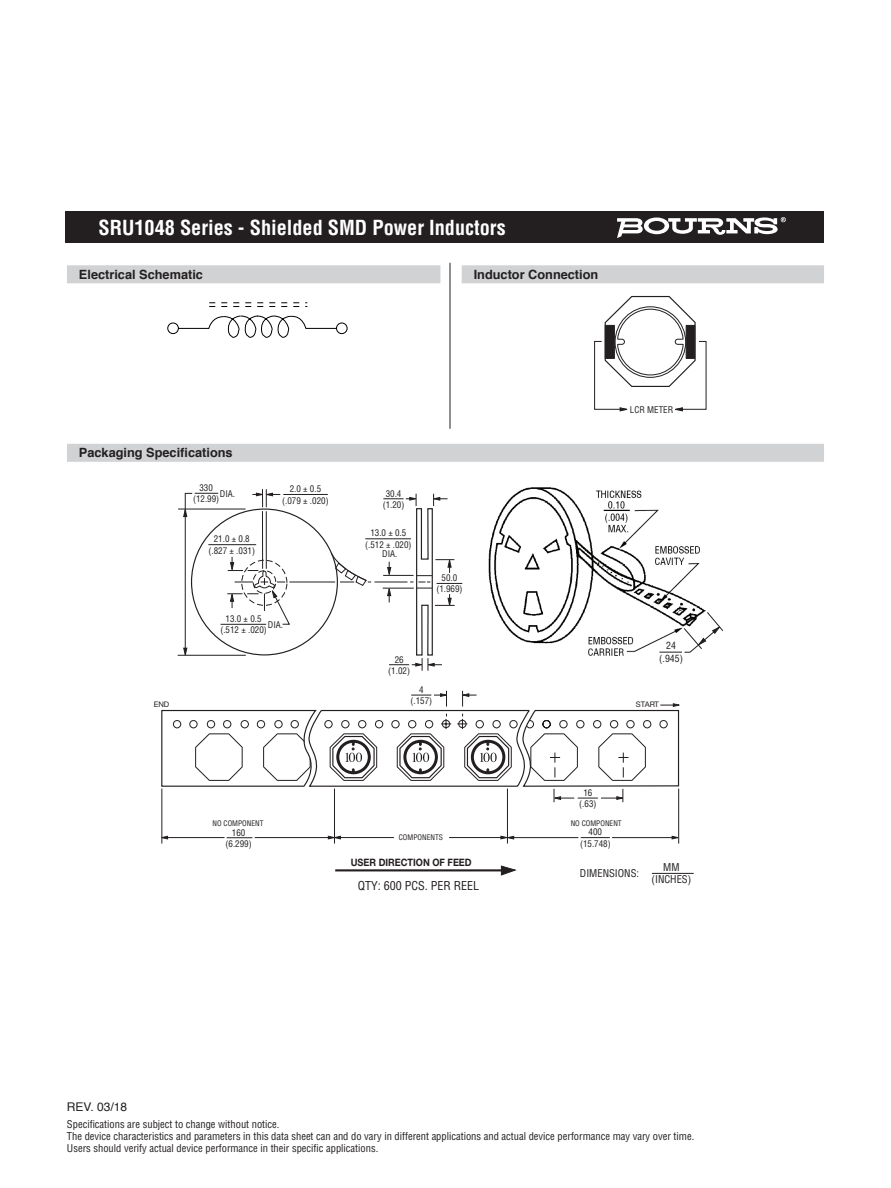
<style>
.page{position:relative;width:891px;height:1188px;background:#fff}
.page>*{position:absolute;margin:0;border:0;box-sizing:border-box;transform-origin:0 0}
.t1{font:700 condensed 22.5px "Helvetica";color:#fff}
.t2{font:700 condensed 20.25px "Helvetica";color:#fff}
.t3{font:700 12.75px "Helvetica";color:#231f20}
.t4{font:condensed 12px "Helvetica";color:#231f20}
.t5{font:12px "Helvetica";color:#231f20}
.negative_type_header{font:condensed 10.5px "Helvetica";color:#231f20}
.t6{font:700 10.2px "Helvetica Neue";color:#231f20;scale:.9 1}
.t7{font:condensed 9.75px "Helvetica";color:#231f20}
.t8{font:condensed 9px/11.2px "Helvetica";color:#231f20;text-align:center}
.t9{font:7.65px "Helvetica Neue";color:#231f20}
.t10{font:condensed 7.5px "Helvetica";color:#231f20}
</style>
<div class="page">
<hr style="left:335px;top:869px;width:169px;height:2px;background:#231f20">
<svg style="left:501px;top:865px;width:15px;height:11px"></svg>
<hr style="left:162px;top:789px;width:1px;height:55px;background:#231f20">
<hr style="left:255px;top:837px;width:75px;height:1px;background:#231f20">
<hr style="left:334px;top:789px;width:1px;height:55px;background:#231f20">
<svg style="left:161px;top:836px;width:7px;height:3px"></svg>
<hr style="left:167px;top:837px;width:58px;height:1px;background:#231f20">
<svg style="left:227px;top:837px;width:25px;height:1px"></svg>
<hr style="left:449px;top:837px;width:54px;height:1px;background:#231f20">
<hr style="left:507px;top:789px;width:1px;height:55px;background:#231f20">
<svg style="left:328px;top:836px;width:13px;height:3px"></svg>
<hr style="left:339px;top:837px;width:55px;height:1px;background:#231f20">
<svg style="left:672px;top:836px;width:8px;height:3px"></svg>
<hr style="left:612px;top:837px;width:62px;height:1px;background:#231f20">
<hr style="left:678px;top:789px;width:1px;height:55px;background:#231f20">
<svg style="left:501px;top:836px;width:13px;height:3px"></svg>
<hr style="left:513px;top:837px;width:65px;height:1px;background:#231f20">
<svg style="left:581px;top:837px;width:29px;height:1px"></svg>
<svg style="left:161px;top:691px;width:518px;height:111px"></svg>
<div style="left:65px;top:212px;width:759px;height:31px;background:#231f20"></div>
<div style="left:67px;top:444px;width:757px;height:18px;background:#d1d2d4"></div>
<hr style="left:652px;top:873px;width:42px;height:1px;background:#231f20">
<svg style="left:617px;top:217px;width:169px;height:21px"></svg>
<div style="left:67px;top:265px;width:373px;height:18px;background:#d1d2d4"></div>
<div style="left:462px;top:265px;width:362px;height:18px;background:#d1d2d4"></div>
<svg style="left:167px;top:302px;width:181px;height:36px"></svg>
<svg style="left:594px;top:295px;width:113px;height:116px"></svg>
<img style="left:488px;top:487px;width:218px;height:169px">
<svg style="left:659px;top:611px;width:65px;height:42px"></svg>
<hr style="left:262px;top:511px;width:1px;height:57px;background:#231f20">
<hr style="left:266px;top:512px;width:1px;height:56px;background:#231f20">
<svg style="left:252px;top:489px;width:28px;height:18px"></svg>
<hr style="left:283px;top:494px;width:45px;height:1px;background:#231f20">
<hr style="left:178px;top:509px;width:68px;height:1px;background:#231f20">
<hr style="left:178px;top:655px;width:68px;height:1px;background:#231f20">
<svg style="left:183px;top:493px;width:35px;height:163px"></svg>
<hr style="left:221px;top:624px;width:45px;height:1px;background:#231f20">
<hr style="left:365px;top:538px;width:46px;height:1px;background:#231f20">
<svg style="left:227px;top:557px;width:63px;height:68px"></svg>
<hr style="left:208px;top:544px;width:48px;height:1px;background:#231f20">
<hr style="left:289px;top:582px;width:46px;height:1px;background:#231f20">
<svg style="left:330px;top:552px;width:41px;height:34px"></svg>
<hr style="left:375px;top:582px;width:32px;height:1px;background:#231f20">
<svg style="left:383px;top:494px;width:79px;height:177px"></svg>
<hr style="left:450px;top:263px;width:1px;height:166px;background:#231f20">
<p class="t1" style="left:97px;top:213px;width:262px">SRF0504 Series - Line Filter</p>
<p class="t2" style="left:98px;top:215px;width:409px">SRU1048 Series - Shielded SMD Power Inductors</p>
<p class="t3" style="left:79px;top:264px;width:126px">Electrical Schematic</p>
<p class="t3" style="left:474px;top:264px;width:126px">Inductor Connection</p>
<p class="t3" style="left:79px;top:443px;width:155px">Packaging Specifications</p>
<p class="t8" style="left:193px;top:482px;width:28px">330 (12.99)</p>
<p class="t8" style="left:220px;top:488px;width:17px">DIA.</p>
<p class="t8" style="left:209px;top:533px;width:48px">21.0 ± 0.8 (.827 ± .031)</p>
<p class="t8" style="left:282px;top:483px;width:48px">2.0 ± 0.5 (.079 ± .020)</p>
<p class="t8" style="left:220px;top:613px;width:48px">13.0 ± 0.5 (.512 ± .020)</p>
<p class="t8" style="left:268px;top:618px;width:17px">DIA.</p>
<p class="t8" style="left:383px;top:488px;width:23px">30.4 (1.20)</p>
<p class="t8" style="left:365px;top:527px;width:48px">13.0 ± 0.5 (.512 ± .020)</p>
<p class="t8" style="left:382px;top:548px;width:17px">DIA.</p>
<p class="t8" style="left:436px;top:572px;width:28px">50.0 (1.969)</p>
<p class="t8" style="left:630px;top:404px;width:45px">LCR METER</p>
<p class="t7" style="left:666px;top:640px;width:11px">24</p>
<p class="t9" style="left:154px;top:699px;width:17px">END</p>
<p class="t8" style="left:395px;top:653px;width:10px">26</p>
<p class="t7" style="left:659px;top:652px;width:25px">(.945)</p>
<p class="t8" style="left:388px;top:665px;width:23px">(1.02)</p>
<p class="t8" style="left:410px;top:684px;width:23px">4 (.157)</p>
<p class="t9" style="left:636px;top:699px;width:25px">START</p>
<p class="t8" style="left:579px;top:787px;width:19px">16 (.63)</p>
<p class="t10" style="left:212px;top:818px;width:53px">NO COMPONENT</p>
<p class="t10" style="left:571px;top:818px;width:53px">NO COMPONENT</p>
<p class="t10" style="left:399px;top:833px;width:46px">COMPONENTS</p>
<p class="t8" style="left:580px;top:826px;width:32px">400 (15.748)</p>
<p class="t8" style="left:226px;top:826px;width:28px">160 (6.299)</p>
<p class="t6" style="left:351px;top:854px;width:136px">USER DIRECTION OF FEED</p>
<p class="t4" style="left:358px;top:878px;width:123px">QTY: 600 PCS. PER REEL</p>
<p class="negative_type_header" style="left:580px;top:866px;width:61px">DIMENSIONS:</p>
<p class="negative_type_header" style="left:663px;top:860px;width:18px">MM</p>
<p class="negative_type_header" style="left:652px;top:873px;width:41px">(INCHES)</p>
<p class="t5" style="left:67px;top:1097px;width:62px">REV. 03/18</p>
<p class="negative_type_header" style="left:67px;top:1117px;width:214px">Specifications are subject to change without notice.</p>
<p class="negative_type_header" style="left:67px;top:1129px;width:629px">The device characteristics and parameters in this data sheet can and do vary in different applications and actual device performance may vary over time.</p>
<p class="negative_type_header" style="left:67px;top:1141px;width:313px">Users should verify actual device performance in their specific applications.</p>
</div>
